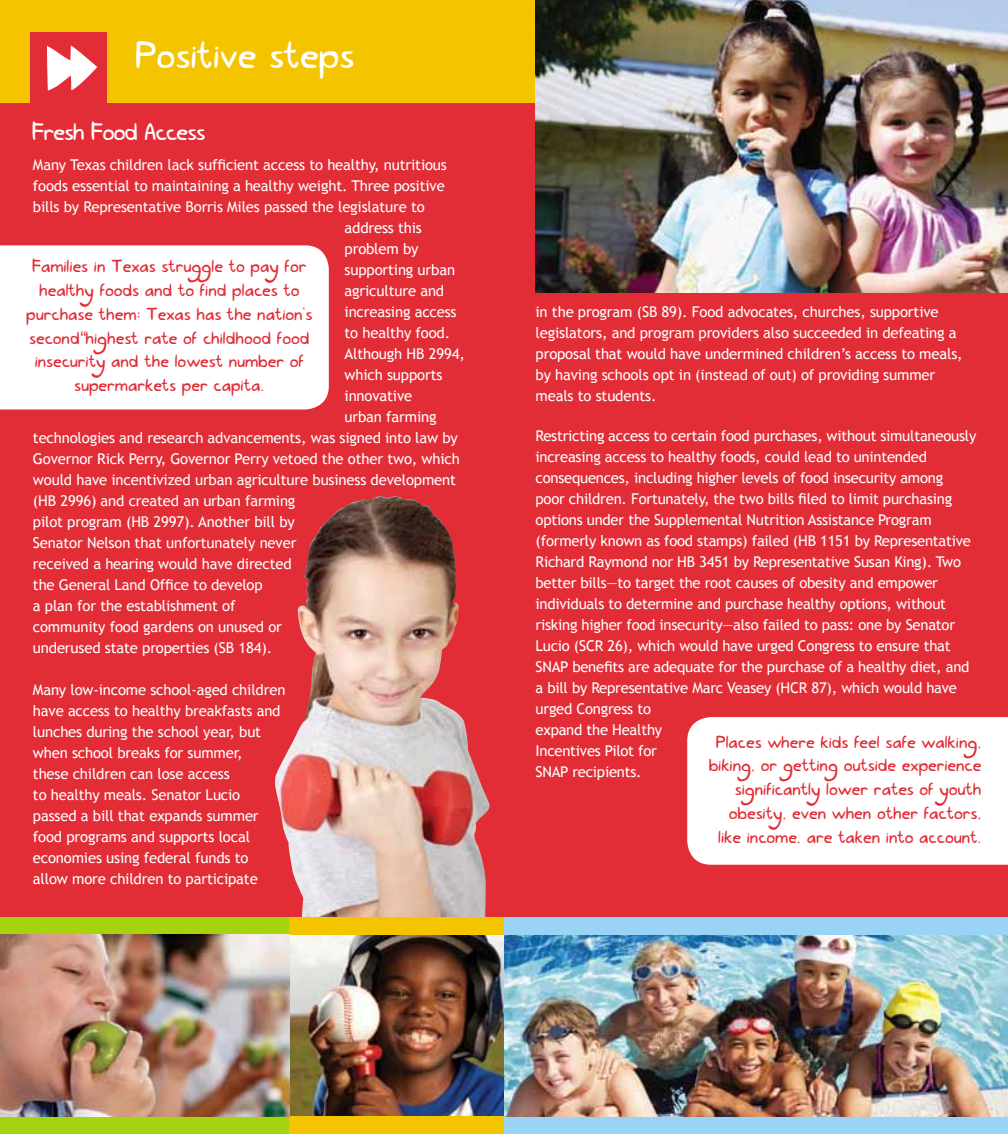
<style>
.page{position:relative;width:1008px;height:1134px;background:#fff}
.page>*{position:absolute;margin:0;border:0;box-sizing:border-box;transform-origin:0 0}
.t1{font:38.68px "Lovely Eunike Hans";letter-spacing:.025em;color:#fff}
.t2{font:24.5px "Lovely Eunike Hans";letter-spacing:-.01em;color:#fff}
.t3{font:17.85px/23.6px "Lovely Eunike Hans";letter-spacing:.025em;color:#e22d36;text-align:center}
.t4{font:14.88px/21px "Trebuchet MS";letter-spacing:-.01em;color:#fff}
</style>
<div class="page">
<div style="left:0;top:103px;width:504px;height:815px;background:#e22d36"></div>
<div style="left:0;top:0;width:504px;height:103px;background:#f4c400"></div>
<div style="left:30px;top:32px;width:77px;height:80px;background:#e22d36"></div>
<svg style="left:47px;top:45px;width:50px;height:46px"></svg>
<svg style="left:0;top:245px;width:329px;height:165px"></svg>
<img style="left:273px;top:495px;width:217px;height:423px">
<img style="left:290px;top:935px;width:214px;height:182px">
<div style="left:0;top:1117px;width:290px;height:17px;background:#a5d30f"></div>
<div style="left:290px;top:1117px;width:215px;height:17px;background:#f4c400"></div>
<div style="left:0;top:918px;width:290px;height:17px;background:#a5d30f"></div>
<div style="left:290px;top:918px;width:215px;height:17px;background:#f4c400"></div>
<img style="left:0;top:935px;width:290px;height:182px">
<svg style="left:454px;top:496px;width:31px;height:32px"></svg>
<div style="left:504px;top:103px;width:504px;height:815px;background:#e22d36"></div>
<div style="left:504px;top:0;width:95px;height:103px;background:#f4c400"></div>
<div style="left:504px;top:1117px;width:504px;height:17px;background:#99d3f5"></div>
<img style="left:504px;top:935px;width:504px;height:182px">
<div style="left:504px;top:918px;width:504px;height:17px;background:#99d3f5"></div>
<svg style="left:687px;top:717px;width:321px;height:148px"></svg>
<img style="left:536px;top:0;width:472px;height:292px">
<h1 class="t1" style="left:136px;top:32px;width:220px">Positive steps</h1>
<h2 class="t2" style="left:33px;top:117px;width:174px">Fresh Food Access</h2>
<p class="t4" style="left:33px;top:154px;width:416px">Many Texas children lack sufficient access to healthy, nutritious</p>
<p class="t4" style="left:33px;top:175px;width:413px">foods essential to maintaining a healthy weight. Three positive</p>
<p class="t4" style="left:33px;top:196px;width:393px">bills by Representative Borris Miles passed the legislature to</p>
<p class="t4" style="left:345px;top:217px;width:79px">address this</p>
<p class="t4" style="left:345px;top:238px;width:75px">problem by</p>
<p class="t4" style="left:345px;top:259px;width:112px">supporting urban</p>
<p class="t4" style="left:345px;top:280px;width:101px">agriculture and</p>
<p class="t4" style="left:345px;top:301px;width:114px">increasing access</p>
<p class="t4" style="left:345px;top:322px;width:107px">to healthy food.</p>
<p class="t4" style="left:345px;top:343px;width:122px">Although HB 2994,</p>
<p class="t4" style="left:345px;top:364px;width:99px">which supports</p>
<p class="t4" style="left:345px;top:385px;width:69px">innovative</p>
<p class="t4" style="left:345px;top:406px;width:94px">urban farming</p>
<p class="t4" style="left:33px;top:427px;width:426px">technologies and research advancements, was signed into law by</p>
<p class="t4" style="left:33px;top:448px;width:428px">Governor Rick Perry, Governor Perry vetoed the other two, which</p>
<p class="t4" style="left:33px;top:469px;width:425px">would have incentivized urban agriculture business development</p>
<p class="t4" style="left:33px;top:490px;width:264px">(HB 2996) and created an urban farming</p>
<p class="t4" style="left:33px;top:511px;width:263px">pilot program (HB 2997). Another bill by</p>
<p class="t4" style="left:33px;top:532px;width:265px">Senator Nelson that unfortunately never</p>
<p class="t4" style="left:33px;top:553px;width:260px">received a hearing would have directed</p>
<p class="t4" style="left:33px;top:574px;width:231px">the General Land Office to develop</p>
<p class="t4" style="left:33px;top:595px;width:204px">a plan for the establishment of</p>
<p class="t4" style="left:33px;top:616px;width:251px">community food gardens on unused or</p>
<p class="t4" style="left:33px;top:637px;width:241px">underused state properties (SB 184).</p>
<p class="t4" style="left:33px;top:679px;width:254px">Many low-income school-aged children have access to healthy breakfasts and lunches during the school year, but when school breaks for summer,<br>these children can lose access<br>to healthy meals. Senator Lucio passed a bill that expands summer food programs and supports local economies using federal funds to allow more children to participate</p>
<p class="t3" style="left:27px;top:254px;width:287px">Families in Texas struggle to pay for healthy foods and to find places to purchase them: Texas has the nation's second highest rate of childhood food insecurity and the lowest number of supermarkets per capita.</p>
<p class="t4" style="left:536px;top:301px;width:429px">in the program (SB 89). Food advocates, churches, supportive legislators, and program providers also succeeded in defeating a proposal that would have undermined children’s access to meals, by having schools opt in (instead of out) of providing summer meals to students.</p>
<p class="t4" style="left:536px;top:426px;width:442px">Restricting access to certain food purchases, without simultaneously increasing access to healthy foods, could lead to unintended consequences, including higher levels of food insecurity among<br>poor children. Fortunately, the two bills filed to limit purchasing options under the Supplemental Nutrition Assistance Program (formerly known as food stamps) failed (HB 1151 by Representative Richard Raymond nor HB 3451 by Representative Susan King). Two better bills—to target the root causes of obesity and empower individuals to determine and purchase healthy options, without risking higher food insecurity—also failed to pass: one by Senator Lucio (SCR 26), which would have urged Congress to ensure that SNAP benefits are adequate for the purchase of a healthy diet, and a bill by Representative Marc Veasey (HCR 87), which would have urged Congress to<br>expand the Healthy<br>Incentives Pilot for<br>SNAP recipients.</p>
<p class="t3" style="left:709px;top:730px;width:274px;text-align:right">Places where kids feel safe walking, biking, or getting outside experience significantly lower rates of youth obesity, even when other factors, like income, are taken into account.</p>
</div>
